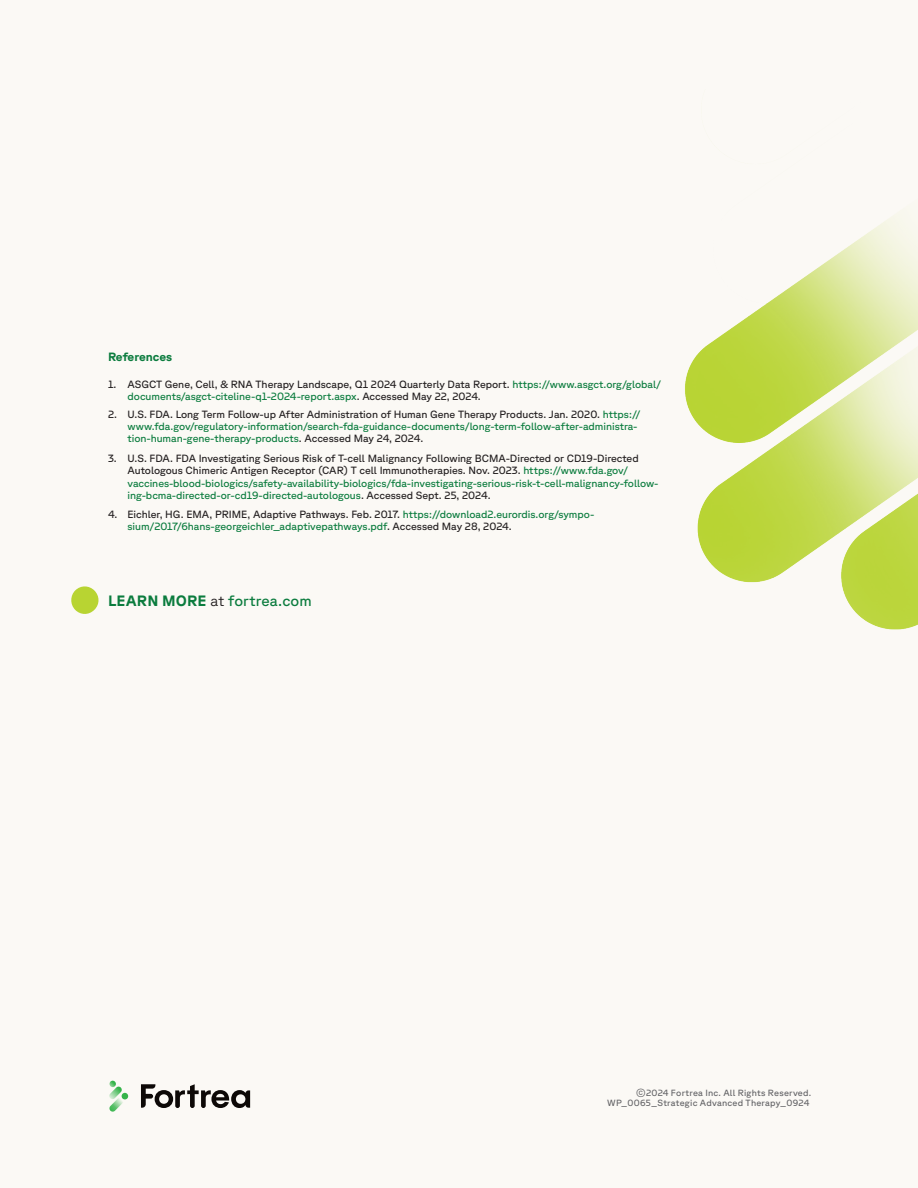
<style>
.page{position:relative;width:918px;height:1188px;background:#fbf9f5}
.page>*{position:absolute;margin:0;border:0;box-sizing:border-box;transform-origin:0 0}
.Body_Copy{font:15px "GT Planar";letter-spacing:.005em;color:#0b7c3e}
.Reference_Header{font:700 12px "GT Planar";color:#0b7c3e}
.t1{font:10.5px/12.6px "GT Planar";color:#231f20}
.t2{font:10.5px/12px "GT Planar";color:#0b7c3e}
.t3{font:9px/10.8px "GT Planar";letter-spacing:.025em;color:#636366;text-align:right}
.s1{color:#0b7c3e}
.s2{color:#231f20}
.s3{font-weight:700}
.s4{font-weight:300;color:#231f20}
</style>
<div class="page">
<svg style="left:141px;top:1084px;width:109px;height:24px"></svg>
<svg style="left:109px;top:1081px;width:20px;height:31px"></svg>
<img style="left:685px;top:216px;width:233px;height:414px">
<svg style="left:71px;top:586px;width:28px;height:28px"></svg>
<p class="Reference_Header" style="left:108px;top:349px;width:66px">References</p>
<p class="t1" style="left:128px;top:378px;width:535px;line-height:12px;text-indent:-20px">1. ASGCT Gene, Cell, &amp; RNA Therapy Landscape, Q1 2024 Quarterly Data Report. <span class="s1">https://www.asgct.org/global/ documents/asgct-citeline-q1-2024-report.aspx</span>. Accessed May 22, 2024.</p>
<p class="t2" style="left:128px;top:408px;width:515px;text-indent:-20px"><span class="s2">2. U.S. FDA. Long Term Follow-up After Administration of Human Gene Therapy Products. Jan. 2020.</span> https:// www.fda.gov/regulatory-information/search-fda-guidance-documents/long-term-follow-after-administra&shy;tion-human-gene-therapy-products<span class="s2">. Accessed May 24, 2024.</span></p>
<p class="t1" style="left:128px;top:451px;width:532px;text-indent:-20px">3. U.S. FDA. FDA Investigating Serious Risk of T-cell Malignancy Following BCMA-Directed or CD19-Directed Autologous Chimeric Antigen Receptor (CAR) T cell Immunotherapies. Nov. 2023. <span class="s1">https://www.fda.gov/ vaccines-blood-biologics/safety-availability-biologics/fda-investigating-serious-risk-t-cell-malignancy-follow&shy;ing-bcma-directed-or-cd19-directed-autologous</span>. Accessed Sept. 25, 2024.</p>
<p class="t2" style="left:128px;top:508px;width:468px;text-indent:-20px"><span class="s2">4. Eichler, HG. EMA, PRIME, Adaptive Pathways. Feb. 2017.</span> https://download2.eurordis.org/sympo&shy;sium/2017/6hans-georgeichler_adaptivepathways.pdf<span class="s2">. Accessed May 28, 2024.</span></p>
<p class="Body_Copy" style="left:108px;top:592px;width:205px"><span class="s3">LEARN MORE</span> <span class="s4">at</span> fortrea.com</p>
<p class="t3" style="left:607px;top:1087px;width:206px">©2024 Fortrea Inc. All Rights Reserved.<br>WP_0065_Strategic Advanced Therapy_0924</p>
</div>
